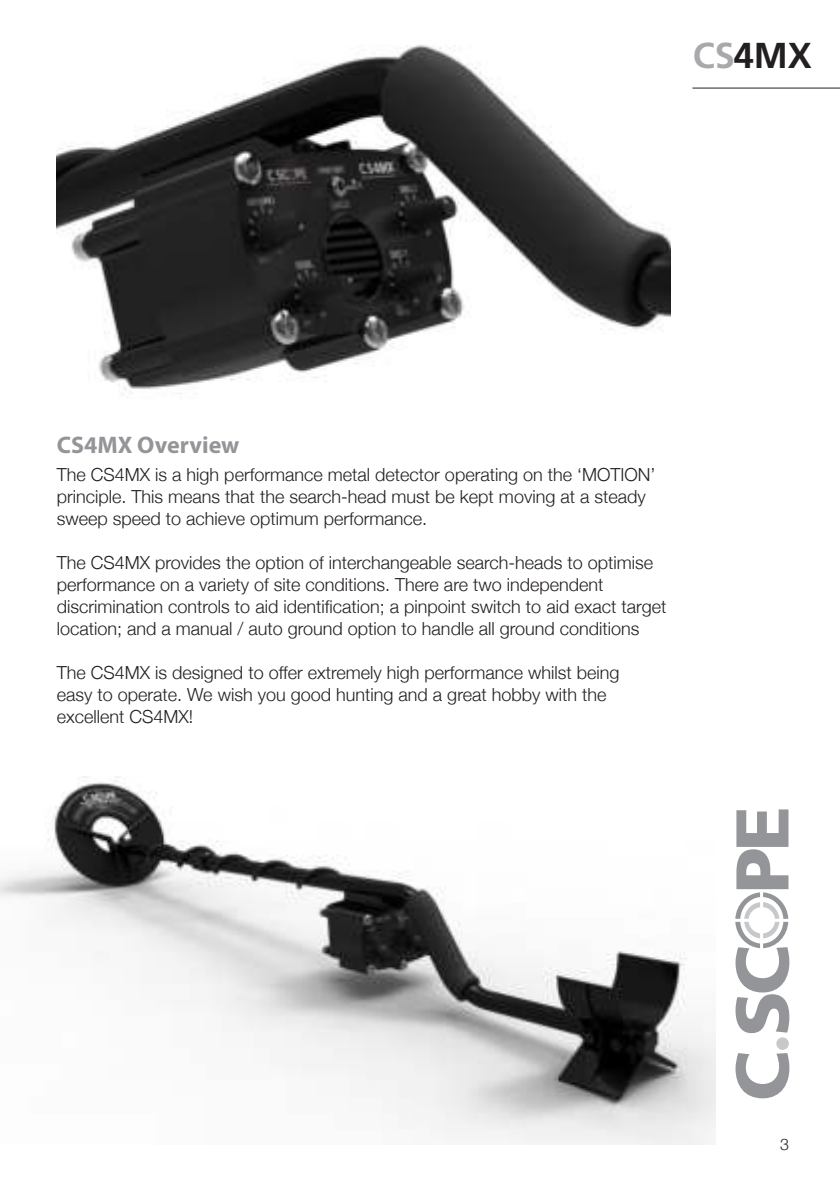
<style>
.page{position:relative;width:840px;height:1191px;background:#fff}
.page>*{position:absolute;margin:0;border:0;box-sizing:border-box;transform-origin:0 0}
.t1{font:700 36px "Frutiger";color:#231f20}
.t2{font:700 24px "Myriad Pro";color:#939598}
.t3{font:300 18px/22px "Helvetica Neue";color:#231f20}
.t4{font:300 16px "Helvetica Neue";color:#231f20}
.s1{color:#a8a9ad}
</style>
<div class="page">
<svg style="left:735px;top:1053px;width:53px;height:45px"></svg>
<svg style="left:735px;top:809px;width:53px;height:224px"></svg>
<div style="left:775px;top:1037px;width:13px;height:12px;background:#c7c8ca;border-radius:50%"></div>
<hr style="left:692px;top:88px;width:147px;height:1px;background:#231f20">
<img style="left:56px;top:45px;width:614px;height:349px">
<img style="left:0;top:777px;width:714px;height:367px">
<h1 class="t1" style="left:692px;top:34px;width:121px"><span class="s1">CS</span>4MX</h1>
<h2 class="t2" style="left:57px;top:436px;width:184px">CS4MX Overview</h2>
<p class="t3" style="left:57px;top:465px;width:600px">The CS4MX is a high performance metal detector operating on the ‘MOTION’ principle. This means that the search-head must be kept moving at a steady sweep speed to achieve optimum performance.</p>
<p class="t3" style="left:57px;top:553px;width:611px">The CS4MX provides the option of interchangeable search-heads to optimise performance on a variety of site conditions. There are two independent discrimination controls to aid identification; a pinpoint switch to aid exact target location; and a manual / auto ground option to handle all ground conditions</p>
<p class="t3" style="left:57px;top:663px;width:564px">The CS4MX is designed to offer extremely high performance whilst being easy to operate. We wish you good hunting and a great hobby with the excellent CS4MX!</p>
<p class="t4" style="left:779px;top:1138px;width:10px">3</p>
</div>
